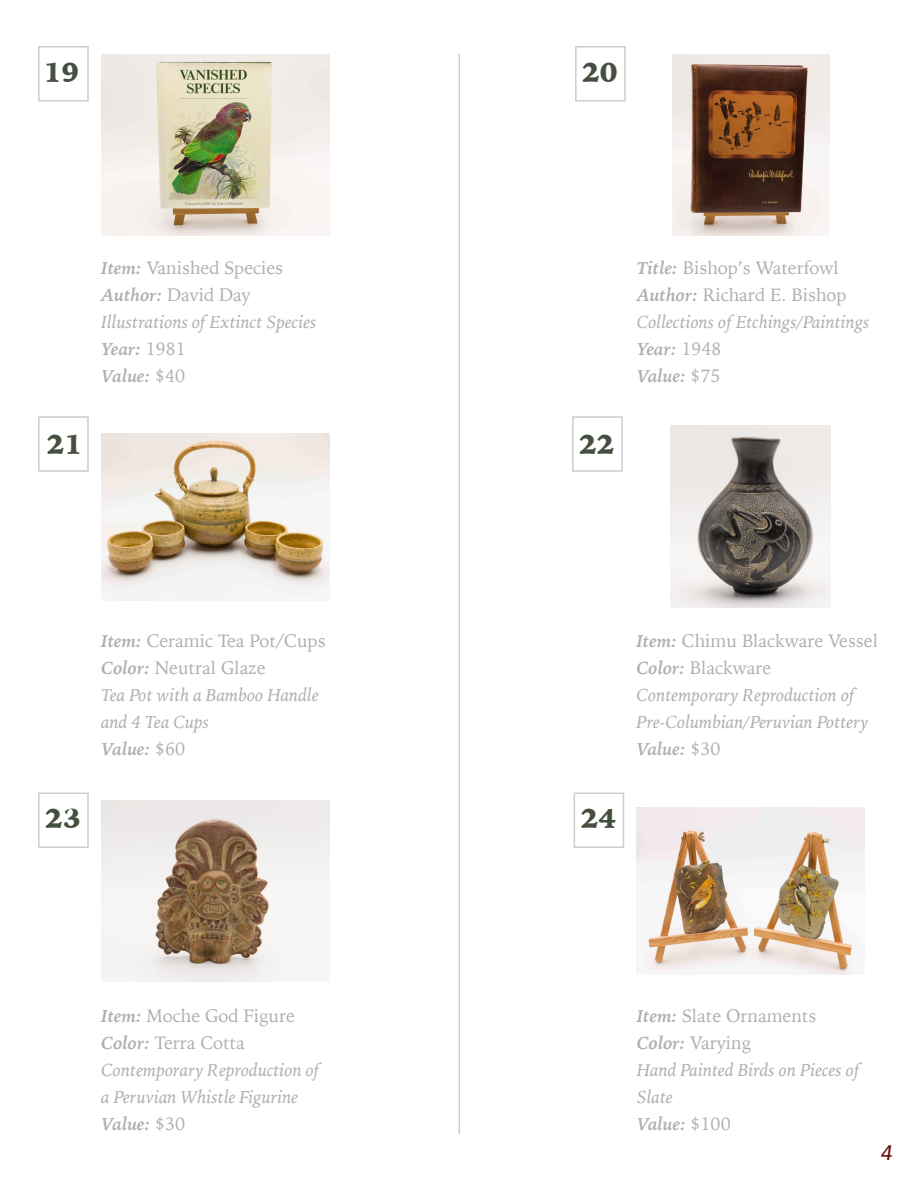
<style>
.page{position:relative;width:918px;height:1188px;background:#fff}
.page>*{position:absolute;margin:0;border:0;box-sizing:border-box;transform-origin:0 0}
.t1{font:900 27px "Iowan Old Style";color:#454f3f}
.t2{font:italic 500 21px "Avenir";color:#691414}
.t3{font:italic 18px/27px "Iowan Old Style";color:#afafaf}
.t4{font:18px "Iowan Old Style";color:#afafaf}
.t5{font:italic 700 18px "Iowan Old Style";color:#afafaf}
.s1{font-weight:700;font-style:italic}
.s2{font-weight:400;font-style:normal}
</style>
<div class="page">
<img style="left:101px;top:54px;width:228px;height:181px">
<img style="left:672px;top:54px;width:158px;height:181px">
<img style="left:101px;top:433px;width:228px;height:168px">
<hr style="left:459px;top:54px;width:1px;height:1080px;background:#cdcdcd">
<img style="left:670px;top:426px;width:160px;height:181px">
<img style="left:101px;top:801px;width:228px;height:181px">
<div style="left:38px;top:46px;width:51px;height:56px;border:2px solid #cdcdcd"></div>
<div style="left:38px;top:416px;width:51px;height:56px;border:2px solid #cdcdcd"></div>
<div style="left:575px;top:46px;width:51px;height:56px;border:2px solid #cdcdcd"></div>
<div style="left:572px;top:416px;width:51px;height:56px;border:2px solid #cdcdcd"></div>
<div style="left:38px;top:793px;width:51px;height:55px;border:2px solid #cdcdcd"></div>
<img style="left:637px;top:808px;width:228px;height:166px">
<div style="left:574px;top:793px;width:50px;height:55px;border:2px solid #cdcdcd"></div>
<p class="t1" style="left:44px;top:54px;width:37px">19</p>
<p class="t1" style="left:582px;top:54px;width:37px">20</p>
<p class="t4" style="left:101px;top:251px;width:184px"><span class="s1">Item:</span> Vanished Species</p>
<p class="t4" style="left:101px;top:278px;width:151px"><span class="s1">Author:</span> David Day</p>
<p class="t3" style="left:101px;top:307px;width:217px">Illustrations of Extinct Species</p>
<p class="t5" style="left:101px;top:332px;width:86px">Year: <span class="s2">1981</span></p>
<p class="t5" style="left:101px;top:359px;width:85px">Value: <span class="s2">$40</span></p>
<p class="t4" style="left:637px;top:251px;width:203px"><span class="s1">Title:</span> Bishop’s Waterfowl</p>
<p class="t4" style="left:637px;top:278px;width:211px"><span class="s1">Author:</span> Richard E. Bishop</p>
<p class="t3" style="left:637px;top:307px;width:234px">Collections of Etchings/Paintings</p>
<p class="t5" style="left:637px;top:332px;width:86px">Year: <span class="s2">1948</span></p>
<p class="t5" style="left:637px;top:359px;width:85px">Value: <span class="s2">$75</span></p>
<p class="t1" style="left:47px;top:426px;width:37px">21</p>
<p class="t1" style="left:579px;top:426px;width:37px">22</p>
<p class="t4" style="left:101px;top:625px;width:226px"><span class="s1">Item:</span> Ceramic Tea Pot/Cups</p>
<p class="t4" style="left:101px;top:652px;width:166px"><span class="s1">Color:</span> Neutral Glaze</p>
<p class="t3" style="left:101px;top:681px;width:219px">Tea Pot with a Bamboo Handle and 4 Tea Cups</p>
<p class="t5" style="left:101px;top:733px;width:85px">Value: <span class="s2">$60</span></p>
<p class="t4" style="left:636px;top:625px;width:243px"><span class="s1">Item:</span> Chimu Blackware Vessel</p>
<p class="t4" style="left:636px;top:652px;width:136px"><span class="s1">Color:</span> Blackware</p>
<p class="t3" style="left:636px;top:681px;width:220px">Contemporary Reproduction of</p>
<p class="t3" style="left:636px;top:708px;width:233px">Pre-Columbian/Peruvian Pottery</p>
<p class="t5" style="left:636px;top:733px;width:85px">Value: <span class="s2">$30</span></p>
<p class="t1" style="left:45px;top:801px;width:37px">23</p>
<p class="t1" style="left:581px;top:801px;width:37px">24</p>
<p class="t4" style="left:101px;top:1000px;width:195px"><span class="s1">Item:</span> Moche God Figure</p>
<p class="t4" style="left:101px;top:1027px;width:145px"><span class="s1">Color:</span> Terra Cotta</p>
<p class="t3" style="left:101px;top:1056px;width:220px">Contemporary Reproduction of a Peruvian Whistle Figurine</p>
<p class="t5" style="left:101px;top:1108px;width:85px">Value: <span class="s2">$30</span></p>
<p class="t4" style="left:637px;top:1000px;width:181px"><span class="s1">Item:</span> Slate Ornaments</p>
<p class="t4" style="left:637px;top:1027px;width:116px"><span class="s1">Color:</span> Varying</p>
<p class="t3" style="left:637px;top:1056px;width:225px">Hand Painted Birds on Pieces of<br>Slate</p>
<p class="t5" style="left:637px;top:1108px;width:95px">Value: <span class="s2">$100</span></p>
<p class="t2" style="left:880px;top:1140px;width:13px">4</p>
</div>
